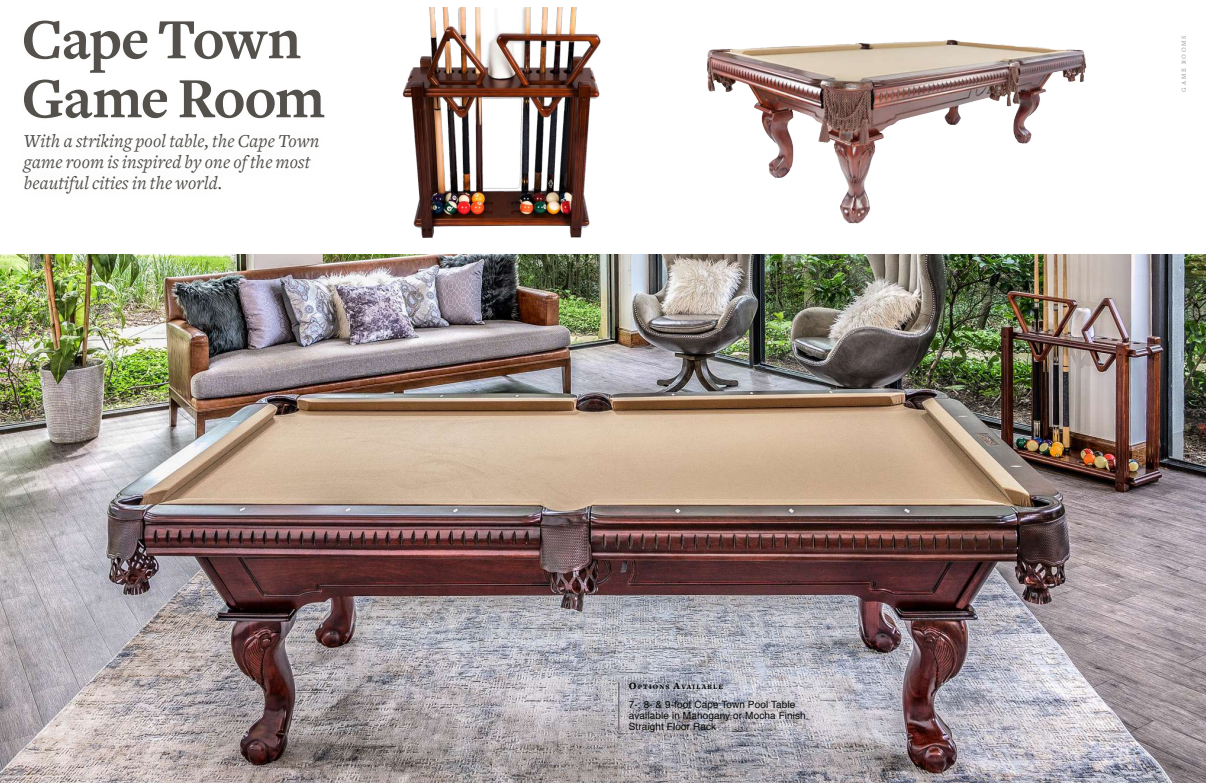
<style>
.page{position:relative;width:1206px;height:783px;background:#fff}
.page>*{position:absolute;margin:0;border:0;box-sizing:border-box;transform-origin:0 0}
.t1{font:700 59px/59px "Freight Text";letter-spacing:-.025em;color:#54514c}
.t2{font:italic 19px/21px "Freight Text";letter-spacing:.005em;color:#4f4c47}
.t3{font:10px/11px "Helvetica";letter-spacing:.01em;color:#040503}
.t4{font:8.4px "Freight Text Light SC";letter-spacing:.2em;color:#827d76}
.t5{font:900 7px "Freight Text";letter-spacing:.165em;color:#040503}
.s1{font-size:10px}
</style>
<div class="page">
<img style="left:0;top:255px;width:1206px;height:528px">
<img style="left:402px;top:7px;width:199px;height:231px">
<hr style="left:619px;top:682px;width:1px;height:49px;background:#54514c">
<img style="left:692px;top:39px;width:404px;height:241px">
<h1 class="t1" style="left:21px;top:11px;width:305px">Cape Town<br>Game Room</h1>
<p class="t2" style="left:24px;top:130px;width:297px">With a striking pool table, the Cape Town game room is inspired by one of the most beautiful cities in the world.</p>
<p class="t5" style="left:629px;top:683px;width:96px"><span class="s1">O</span>PTIONS <span class="s1">A</span>VAILABLE</p>
<p class="t3" style="left:629px;top:700px;width:179px">7-, 8- &amp; 9-foot Cape Town Pool Table available in Mahogany or Mocha Finish<br>Straight Floor Rack</p>
<p class="t4" style="left:1178px;top:92px;width:57px;rotate:-90deg">game rooms</p>
</div>
